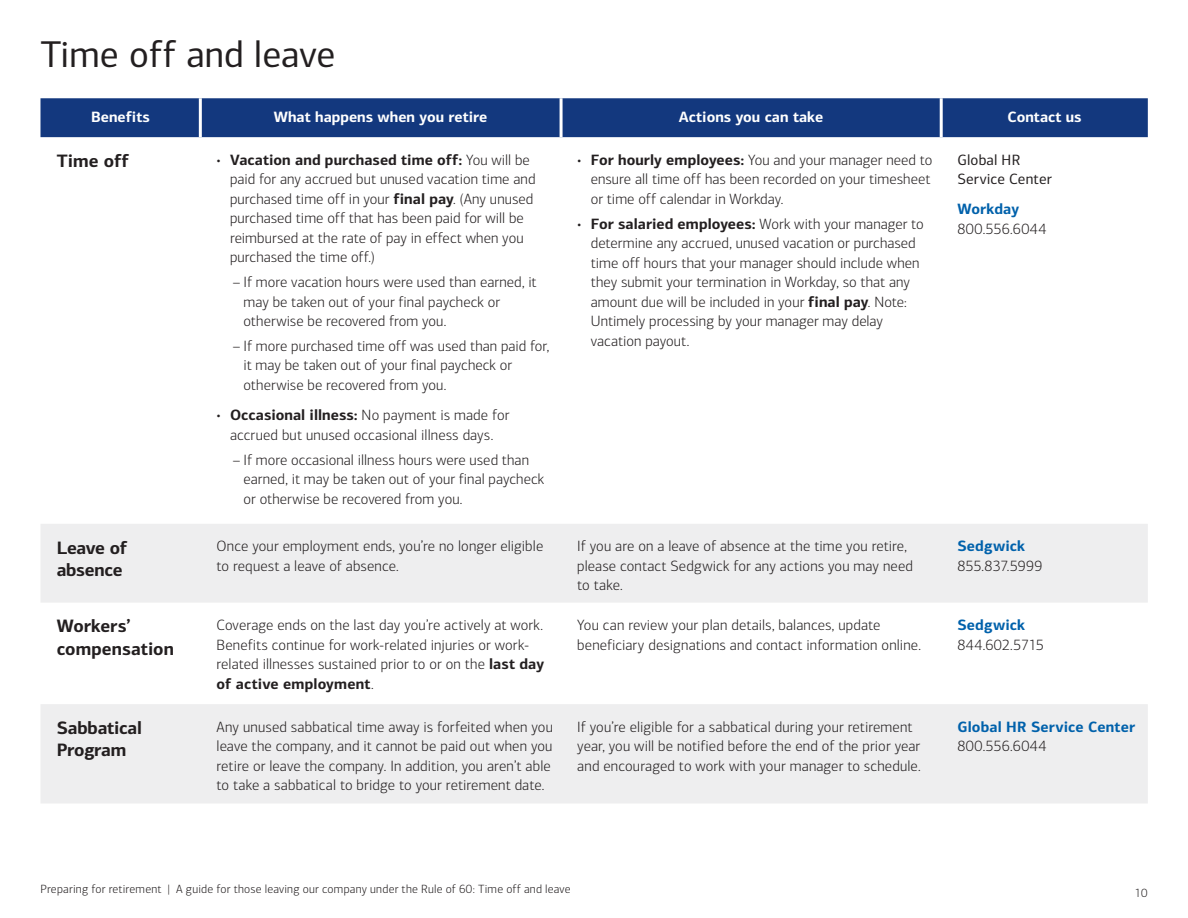
<style>
.page{position:relative;width:1188px;height:918px;background:#fff}
.page>*{position:absolute;margin:0;border:0;box-sizing:border-box;transform-origin:0 0}
.t1{font:37.5px "Connections";color:#231f20}
.t2{font:700 18px/22.5px "Connections";letter-spacing:-.005em;color:#231f20}
.t3{font:300 15px/19.5px "Connections";letter-spacing:.005em;color:#231f20}
.t4{font:700 15px "Connections";color:#fff}
.t5{font:700 15px "Connections";letter-spacing:.01em;color:#0061ab}
.t6{font:300 15px "Connections";letter-spacing:.035em;color:#231f20}
.t7{font:15px/19.5px "Connections";letter-spacing:.01em;color:#231f20}
.t8{font:300 12px "Connections";letter-spacing:.02em;color:#231f20}
.s1{font-weight:700}
</style>
<div class="page">
<div style="left:40px;top:98px;width:1108px;height:39px;background:#13387e"></div>
<svg style="left:41px;top:524px;width:1107px;height:279px;fill:#eeeeef"></svg>
<hr style="left:199px;top:98px;width:3px;height:39px;background:#fff">
<hr style="left:560px;top:98px;width:3px;height:39px;background:#fff">
<hr style="left:940px;top:98px;width:3px;height:39px;background:#fff">
<h1 class="t1" style="left:40px;top:32px;width:297px">Time off and leave</h1>
<p class="t4" style="left:91px;top:107px;width:60px">Benefits</p>
<p class="t4" style="left:274px;top:107px;width:215px">What happens when you retire</p>
<p class="t4" style="left:679px;top:107px;width:146px">Actions you can take</p>
<p class="t4" style="left:1007px;top:107px;width:76px">Contact us</p>
<p class="t2" style="left:57px;top:149px;width:74px">Time off</p>
<p class="t3" style="left:230px;top:150px;width:307px;text-indent:-14px">• <span class="s1">Vacation and purchased time off:</span> You will be paid for any accrued but unused vacation time and purchased time off in your <span class="s1">final pay</span>. (Any unused purchased time off that has been paid for will be reimbursed at the rate of pay in effect when you purchased the time off.)</p>
<p class="t3" style="left:244px;top:272px;width:295px;text-indent:-11px">– If more vacation hours were used than earned, it may be taken out of your final paycheck or otherwise be recovered from you.</p>
<p class="t3" style="left:244px;top:336px;width:307px;text-indent:-11px">– If more purchased time off was used than paid for, it may be taken out of your final paycheck or otherwise be recovered from you.</p>
<p class="t3" style="left:217px;top:406px;width:295px;text-align:center">• <span class="s1">Occasional illness:</span> No payment is made for accrued but unused occasional illness days.</p>
<p class="t3" style="left:244px;top:450px;width:302px;text-indent:-11px">– If more occasional illness hours were used than earned, it may be taken out of your final paycheck or otherwise be recovered from you.</p>
<p class="t3" style="left:591px;top:150px;width:343px;text-indent:-13px">• <span class="s1">For hourly employees:</span> You and your manager need to ensure all time off has been recorded on your timesheet or time off calendar in Workday.</p>
<p class="t3" style="left:591px;top:214px;width:335px;text-indent:-13px">• <span class="s1">For salaried employees:</span> Work with your manager to determine any accrued, unused vacation or purchased time off hours that your manager should include when they submit your termination in Workday, so that any amount due will be included in your <span class="s1">final pay</span>. Note:<br>Untimely processing by your manager may delay vacation payout.</p>
<p class="t7" style="left:957px;top:150px;width:96px">Global HR<br>Service Center</p>
<p class="t5" style="left:957px;top:200px;width:63px">Workday</p>
<p class="t6" style="left:957px;top:220px;width:91px">800.556.6044</p>
<p class="t2" style="left:57px;top:536px;width:72px">Leave of absence</p>
<p class="t3" style="left:217px;top:537px;width:328px">Once your employment ends, you’re no longer eligible to request a leave of absence.</p>
<p class="t3" style="left:577px;top:537px;width:337px">If you are on a leave of absence at the time you retire, please contact Sedgwick for any actions you may need to take.</p>
<p class="t5" style="left:957px;top:537px;width:69px">Sedgwick</p>
<p class="t3" style="left:957px;top:556px;width:86px">855.837.5999</p>
<p class="t2" style="left:57px;top:615px;width:119px">Workers’ compensation</p>
<p class="t3" style="left:217px;top:615px;width:329px">Coverage ends on the last day you’re actively at work.<br>Benefits continue for work-related injuries or work&shy;related illnesses sustained prior to or on the <span class="s1">last day of active employment</span>.</p>
<p class="t3" style="left:577px;top:615px;width:345px">You can review your plan details, balances, update beneficiary designations and contact information online.</p>
<p class="t5" style="left:957px;top:616px;width:69px">Sedgwick</p>
<p class="t3" style="left:957px;top:635px;width:88px">844.602.5715</p>
<p class="t2" style="left:57px;top:716px;width:87px">Sabbatical<br>Program</p>
<p class="t3" style="left:217px;top:717px;width:338px">Any unused sabbatical time away is forfeited when you leave the company, and it cannot be paid out when you retire or leave the company. In addition, you aren’t able to take a sabbatical to bridge to your retirement date.</p>
<p class="t3" style="left:577px;top:717px;width:345px">If you’re eligible for a sabbatical during your retirement year, you will be notified before the end of the prior year and encouraged to work with your manager to schedule.</p>
<p class="t5" style="left:957px;top:717px;width:179px">Global HR Service Center</p>
<p class="t6" style="left:957px;top:737px;width:91px">800.556.6044</p>
<p class="t8" style="left:40px;top:882px;width:532px">Preparing for retirement | A guide for those leaving our company under the Rule of 60: Time off and leave</p>
<p class="t8" style="left:1135px;top:886px;width:14px">10</p>
</div>
